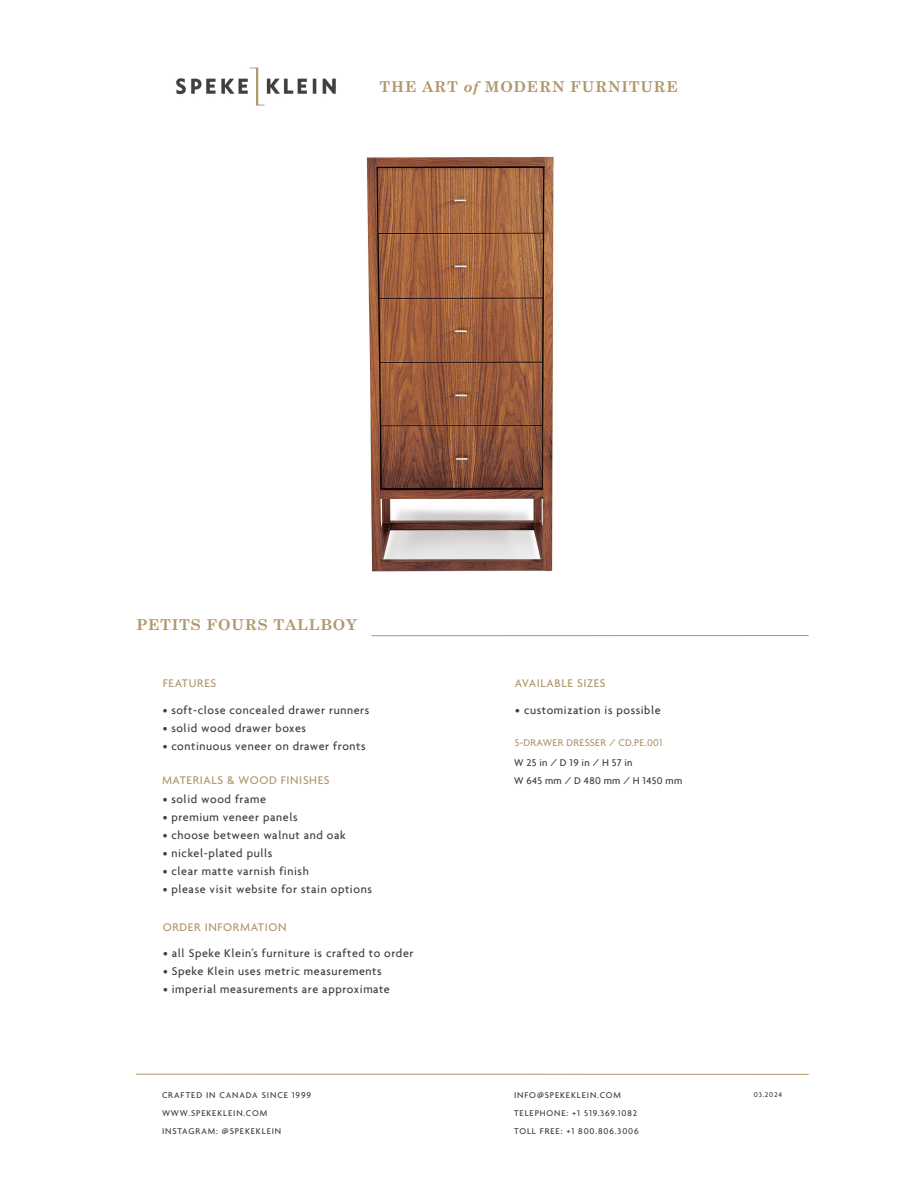
<style>
.page{position:relative;width:918px;height:1188px;background:#fff}
.page>*{position:absolute;margin:0;border:0;box-sizing:border-box;transform-origin:0 0}
.t1{font:700 15px "Century Schoolbook";letter-spacing:.05em;color:#b1976c}
.t2{font:500 12px "Agenda";letter-spacing:.05em;color:#3e3e3f}
.t3{font:500 12px "Agenda";letter-spacing:.05em;color:#b1976c}
.t4{font:500 10.5px "Agenda";letter-spacing:.025em;color:#3e3e3f}
.t5{font:500 10.5px "Agenda";letter-spacing:.025em;color:#b1976c}
.t6{font:500 9px "Agenda";letter-spacing:.1em;color:#3e3e3f}
.t7{font:500 7.5px "Agenda";letter-spacing:.1em;color:#3e3e3f}
.s1{font-style:italic}
</style>
<div class="page">
<img style="left:176px;top:67px;width:160px;height:39px">
<img style="left:366px;top:156px;width:188px;height:416px">
<hr style="left:372px;top:635px;width:437px;height:1px;background:#b1976c">
<hr style="left:136px;top:1074px;width:673px;height:1px;background:#b1976c">
<p class="t1" style="left:380px;top:78px;width:300px">THE ART <span class="s1">of</span> MODERN FURNITURE</p>
<p class="t1" style="left:136px;top:615px;width:222px">PETITS FOURS TALLBOY</p>
<p class="t3" style="left:163px;top:675px;width:55px">FEATURES</p>
<p class="t2" style="left:163px;top:703px;width:208px">• soft-close concealed drawer runners</p>
<p class="t2" style="left:163px;top:721px;width:145px">• solid wood drawer boxes</p>
<p class="t2" style="left:163px;top:739px;width:204px">• continuous veneer on drawer fronts</p>
<p class="t3" style="left:162px;top:772px;width:169px">MATERIALS &amp; WOOD FINISHES</p>
<p class="t2" style="left:163px;top:792px;width:105px">• solid wood frame</p>
<p class="t2" style="left:163px;top:810px;width:136px">• premium veneer panels</p>
<p class="t2" style="left:163px;top:828px;width:185px">• choose between walnut and oak</p>
<p class="t2" style="left:163px;top:846px;width:111px">• nickel-plated pulls</p>
<p class="t2" style="left:163px;top:864px;width:148px">• clear matte varnish finish</p>
<p class="t2" style="left:163px;top:882px;width:211px">• please visit website for stain options</p>
<p class="t3" style="left:163px;top:920px;width:125px">ORDER INFORMATION</p>
<p class="t2" style="left:163px;top:946px;width:252px">• all Speke Klein’s furniture is crafted to order</p>
<p class="t2" style="left:163px;top:964px;width:220px">• Speke Klein uses metric measurements</p>
<p class="t2" style="left:163px;top:982px;width:228px">• imperial measurements are approximate</p>
<p class="t6" style="left:162px;top:1090px;width:151px">CRAFTED IN CANADA SINCE 1999</p>
<p class="t6" style="left:162px;top:1108px;width:107px">WWW.SPEKEKLEIN.COM</p>
<p class="t6" style="left:162px;top:1126px;width:121px">INSTAGRAM: @SPEKEKLEIN</p>
<p class="t3" style="left:515px;top:675px;width:92px">AVAILABLE SIZES</p>
<p class="t2" style="left:515px;top:703px;width:147px">• customization is possible</p>
<p class="t5" style="left:515px;top:737px;width:149px">5-DRAWER DRESSER / CD.PE.001</p>
<p class="t4" style="left:514px;top:756px;width:120px">W 25 in / D 19 in / H 57 in</p>
<p class="t4" style="left:514px;top:774px;width:170px">W 645 mm / D 480 mm / H 1450 mm</p>
<p class="t6" style="left:514px;top:1090px;width:108px">INFO@SPEKEKLEIN.COM</p>
<p class="t6" style="left:514px;top:1108px;width:125px">TELEPHONE: +1 519.369.1082</p>
<p class="t6" style="left:514px;top:1126px;width:126px">TOLL FREE: +1 800.806.3006</p>
<p class="t7" style="left:754px;top:1090px;width:30px">03.2024</p>
</div>
